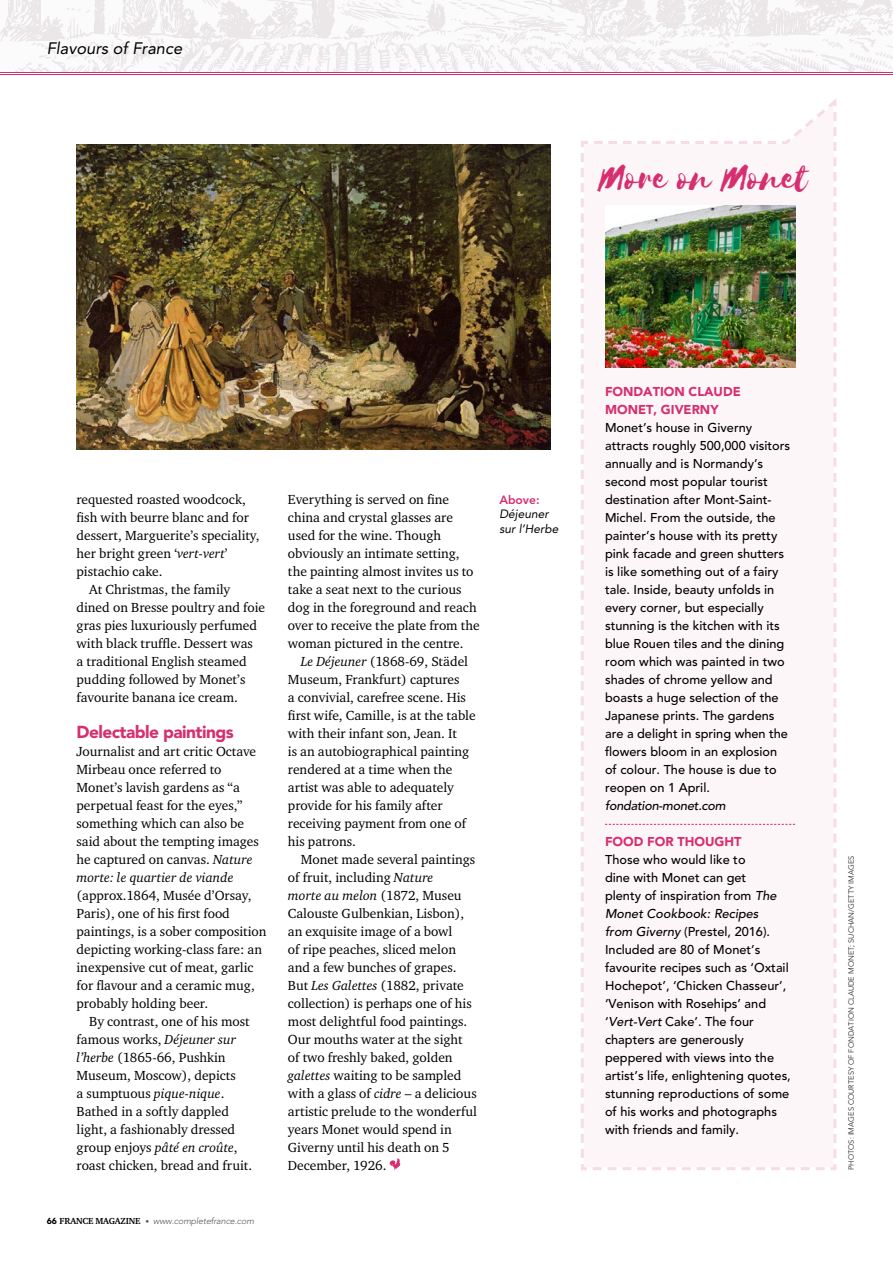
<style>
.page{position:relative;width:893px;height:1263px;background:#fff}
.page>*{position:absolute;margin:0;border:0;box-sizing:border-box;transform-origin:0 0}
.t1{font:42px "Selima";color:#d62e6f}
.t2{font:900 17.25px "Avenir";letter-spacing:-.03em;color:#d62e6f}
.t3{font:italic 16.5px "Avenir";color:#000}
.t4{font:13.5px/18px "Charter ITCA";color:#000}
.t5{font:500 12.75px/18px "Avenir";color:#000}
.t6{font:900 12.75px/18px "Avenir";color:#d62e6f}
.t7{font:italic 500 12.75px "Avenir";letter-spacing:-.02em;color:#000}
.t8{font:italic 12px/14.4px "Avenir";color:#000}
.t9{font:800 12px "Avenir";color:#d62e6f}
.t10{font:italic 300 9px "Avenir";letter-spacing:-.015em;color:#565656}
.t11{font:300 7.5px "Avenir";color:#1a1a1a}
.s1{font-style:italic}
.s2{font-weight:900;font-style:normal;font-size:8.7px;color:#000}
.s3{font-family:"Charter ITCA";font-weight:700;font-style:normal;color:#000}
.s4{font-style:normal;font-size:7.5px}
</style>
<div class="page">
<svg style="left:581px;top:99px;width:256px;height:1071px"></svg>
<img style="left:0;top:0;width:893px;height:72px">
<hr style="left:0;top:74px;width:893px;height:1px;background:#d62e6f">
<hr style="left:0;top:72px;width:893px;height:1px;background:#d62e6f">
<svg style="left:389px;top:1158px;width:11px;height:12px"></svg>
<div style="left:591px;top:106px;width:245px;height:1052px;background:#fdf6f8"></div>
<img style="left:77px;top:144px;width:474px;height:305px">
<img style="left:605px;top:205px;width:190px;height:163px">
<p class="t3" style="left:47px;top:39px;width:137px">Flavours of France</p>
<h1 class="t1" style="left:600px;top:155px;width:210px">More on Monet</h1>
<p class="t4" style="left:77px;top:490px;width:171px">requested roasted woodcock,</p>
<p class="t4" style="left:77px;top:508px;width:174px">fish with beurre blanc and for</p>
<p class="t4" style="left:77px;top:526px;width:185px">dessert, Marguerite’s speciality,</p>
<p class="t4" style="left:77px;top:544px;width:153px">her bright green ‘<span class="s1">vert-vert</span>’</p>
<p class="t4" style="left:77px;top:562px;width:88px">pistachio cake.</p>
<p class="t4" style="left:89px;top:580px;width:142px">At Christmas, the family</p>
<p class="t4" style="left:77px;top:598px;width:190px">dined on Bresse poultry and foie</p>
<p class="t4" style="left:77px;top:616px;width:182px">gras pies luxuriously perfumed</p>
<p class="t4" style="left:77px;top:634px;width:178px">with black truffle. Dessert was</p>
<p class="t4" style="left:77px;top:652px;width:172px">a traditional English steamed</p>
<p class="t4" style="left:77px;top:670px;width:170px">pudding followed by Monet’s</p>
<p class="t4" style="left:77px;top:688px;width:163px">favourite banana ice cream.</p>
<p class="t2" style="left:77px;top:722px;width:159px">DELECTABLE PAINTINGS</p>
<p class="t4" style="left:77px;top:742px;width:184px">Journalist and art critic Octave<br>Mirbeau once referred to<br>Monet’s lavish gardens as “a perpetual feast for the eyes,” something which can also be said about the tempting images he captured on canvas. <span class="s1">Nature morte: le quartier de viande</span></p>
<p class="t4" style="left:77px;top:886px;width:191px">(approx.1864, Musée d’Orsay,<br>Paris), one of his first food paintings, is a sober composition depicting working-class fare: an inexpensive cut of meat, garlic for flavour and a ceramic mug, probably holding beer.</p>
<p class="t4" style="left:77px;top:1012px;width:177px;text-indent:13px">By contrast, one of his most famous works, <span class="s1">Déjeuner sur l’herbe</span> (1865-66, Pushkin<br>Museum, Moscow), depicts<br>a sumptuous <span class="s1">pique-nique</span>.<br>Bathed in a softly dappled light, a fashionably dressed group enjoys <span class="s1">pâté en croûte</span>, roast chicken, bread and fruit.</p>
<p class="t10" style="left:47px;top:1215px;width:209px"><span class="s2">66</span> <span class="s3">FRANCE MAGAZINE</span> <span class="s4">•</span> www.completefrance.com</p>
<p class="t4" style="left:288px;top:490px;width:193px">Everything is served on fine china and crystal glasses are used for the wine. Though obviously an intimate setting, the painting almost invites us to take a seat next to the curious dog in the foreground and reach over to receive the plate from the woman pictured in the centre.</p>
<p class="t4" style="left:288px;top:652px;width:189px;text-indent:13px"><span class="s1">Le Déjeuner</span> (1868-69, Städel<br>Museum, Frankfurt) captures<br>a convivial, carefree scene. His first wife, Camille, is at the table with their infant son, Jean. It<br>is an autobiographical painting rendered at a time when the artist was able to adequately provide for his family after receiving payment from one of his patrons.</p>
<p class="t4" style="left:288px;top:850px;width:191px;text-indent:13px">Monet made several paintings of fruit, including <span class="s1">Nature<br>morte au melon</span> (1872, Museu<br>Calouste Gulbenkian, Lisbon), an exquisite image of a bowl<br>of ripe peaches, sliced melon and a few bunches of grapes.<br>But <span class="s1">Les Galettes</span> (1882, private collection) is perhaps one of his most delightful food paintings.<br>Our mouths water at the sight of two freshly baked, golden <span class="s1">galettes</span> waiting to be sampled with a glass of <span class="s1">cidre</span> – a delicious artistic prelude to the wonderful years Monet would spend in<br>Giverny until his death on 5<br>December, 1926.</p>
<p class="t9" style="left:499px;top:493px;width:42px">Above:</p>
<p class="t8" style="left:499px;top:507px;width:61px">Déjeuner sur l’Herbe</p>
<p class="t6" style="left:605px;top:383px;width:137px">FONDATION CLAUDE<br>MONET, GIVERNY</p>
<p class="t5" style="left:605px;top:419px;width:187px">Monet’s house in Giverny attracts roughly 500,000 visitors annually and is Normandy’s second most popular tourist destination after Mont-Saint-<br>Michel. From the outside, the painter’s house with its pretty pink facade and green shutters is like something out of a fairy tale. Inside, beauty unfolds in every corner, but especially stunning is the kitchen with its blue Rouen tiles and the dining room which was painted in two shades of chrome yellow and boasts a huge selection of the<br>Japanese prints. The gardens are a delight in spring when the flowers bloom in an explosion of colour. The house is due to reopen on 1 April.</p>
<p class="t7" style="left:605px;top:798px;width:122px">fondation-monet.com</p>
<p class="t6" style="left:605px;top:833px;width:138px">FOOD FOR THOUGHT</p>
<p class="t5" style="left:605px;top:851px;width:187px">Those who would like to<br>dine with Monet can get<br>plenty of inspiration from <span class="s1">The<br>Monet Cookbook: Recipes<br>from Giverny</span> (Prestel, 2016).<br>Included are 80 of Monet’s favourite recipes such as ‘Oxtail<br>Hochepot’, ‘Chicken Chasseur’, ‘Venison with Rosehips’ and ‘<span class="s1">Vert-Vert</span> Cake’. The four chapters are generously peppered with views into the artist’s life, enlightening quotes, stunning reproductions of some of his works and photographs with friends and family.</p>
<p class="t11" style="left:847px;top:1170px;width:315px;rotate:-90deg">PHOTOS: IMAGES COURTESY OF FONDATION CLAUDE MONET; Suchan/Getty Images</p>
</div>
